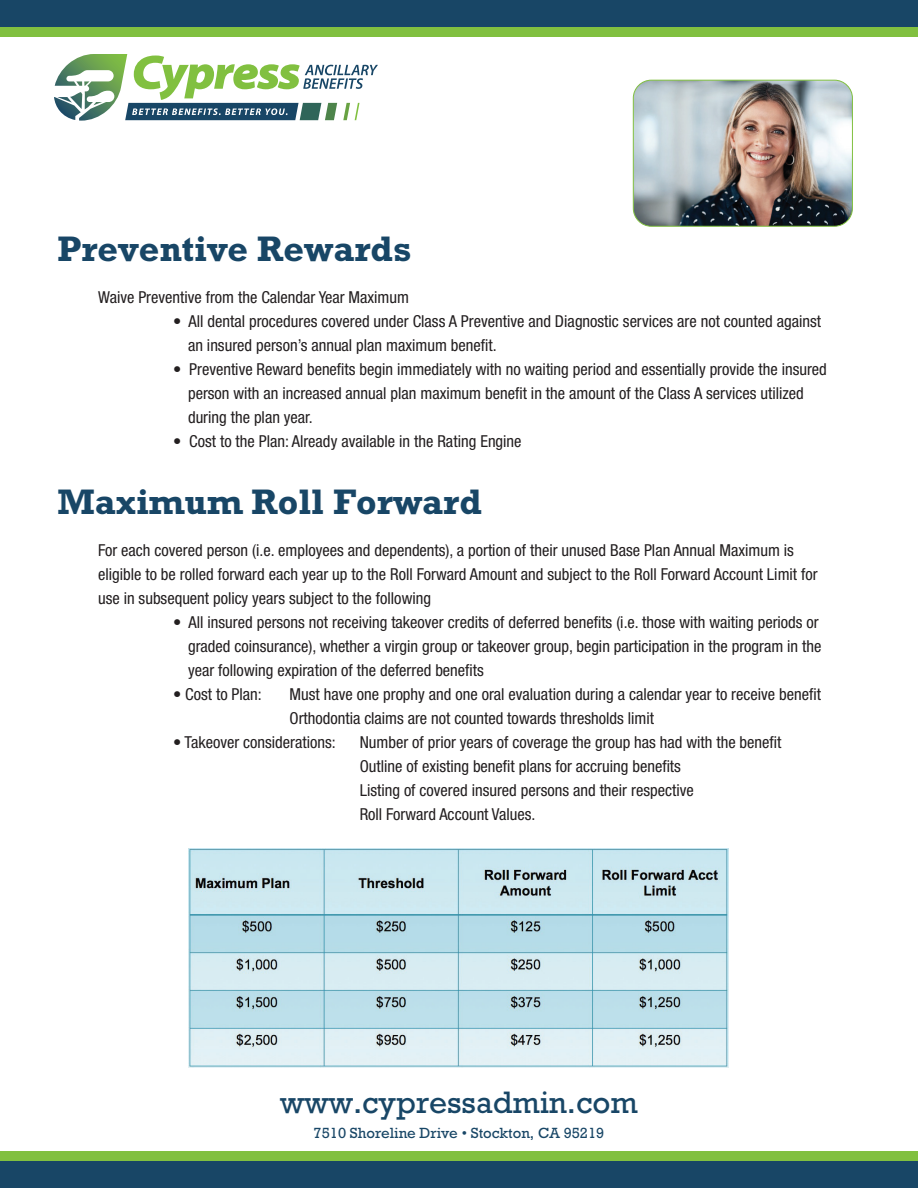
<style>
.page{position:relative;width:918px;height:1188px;background:#fff}
.page>*{position:absolute;margin:0;border:0;box-sizing:border-box;transform-origin:0 0}
.t1{font:700 36px "M Rockwell";color:#184666}
.t2{font:31.5px "M Rockwell";color:#184666}
.t3{font:condensed 16.5px/24px "Helvetica Neue LT Pro";color:#231f20}
.t4{font:15px "M Rockwell";color:#184666}
</style>
<div class="page">
<svg style="left:54px;top:54px;width:324px;height:67px"></svg>
<div style="left:0;top:0;width:918px;height:27px;background:#184666"></div>
<div style="left:0;top:1161px;width:918px;height:27px;background:#184666"></div>
<div style="left:0;top:27px;width:918px;height:10px;background:#81c040"></div>
<div style="left:0;top:1151px;width:918px;height:10px;background:#81c040"></div>
<img style="left:633px;top:80px;width:219px;height:145px">
<div style="left:633px;top:80px;width:220px;height:147px;border:1px solid #81c040;border-radius:18px"></div>
<img style="left:189px;top:849px;width:540px;height:218px">
<h1 class="t1" style="left:57px;top:228px;width:356px">Preventive Rewards</h1>
<p class="t3" style="left:98px;top:285px;width:313px">Waive Preventive from the Calendar Year Maximum</p>
<p class="t3" style="left:188px;top:309px;width:635px;text-indent:-15px">• All dental procedures covered under Class A Preventive and Diagnostic services are not counted against an insured person’s annual plan maximum benefit.</p>
<p class="t3" style="left:188px;top:357px;width:640px;text-indent:-15px">• Preventive Reward benefits begin immediately with no waiting period and essentially provide the insured person with an increased annual plan maximum benefit in the amount of the Class A services utilized during the plan year.</p>
<p class="t3" style="left:173px;top:429px;width:350px">• Cost to the Plan: Already available in the Rating Engine</p>
<h1 class="t1" style="left:57px;top:481px;width:426px">Maximum Roll Forward</h1>
<p class="t3" style="left:98px;top:538px;width:721px">For each covered person (i.e. employees and dependents), a portion of their unused Base Plan Annual Maximum is eligible to be rolled forward each year up to the Roll Forward Amount and subject to the Roll Forward Account Limit for use in subsequent policy years subject to the following</p>
<p class="t3" style="left:188px;top:610px;width:635px;text-indent:-15px">• All insured persons not receiving takeover credits of deferred benefits (i.e. those with waiting periods or graded coinsurance), whether a virgin group or takeover group, begin participation in the program in the year following expiration of the deferred benefits</p>
<p class="t3" style="left:173px;top:682px;width:90px">• Cost to Plan:</p>
<p class="t3" style="left:290px;top:682px;width:533px">Must have one prophy and one oral evaluation during a calendar year to receive benefit<br>Orthodontia claims are not counted towards thresholds limit</p>
<p class="t3" style="left:173px;top:730px;width:164px">• Takeover considerations:</p>
<p class="t3" style="left:360px;top:730px;width:423px">Number of prior years of coverage the group has had with the benefit Outline of existing benefit plans for accruing benefits<br>Listing of covered insured persons and their respective<br>Roll Forward Account Values.</p>
<h2 class="t2" style="left:280px;top:1085px;width:359px">www.cypressadmin.com</h2>
<p class="t4" style="left:314px;top:1125px;width:292px">7510 Shoreline Drive • Stockton, CA 95219</p>
</div>
